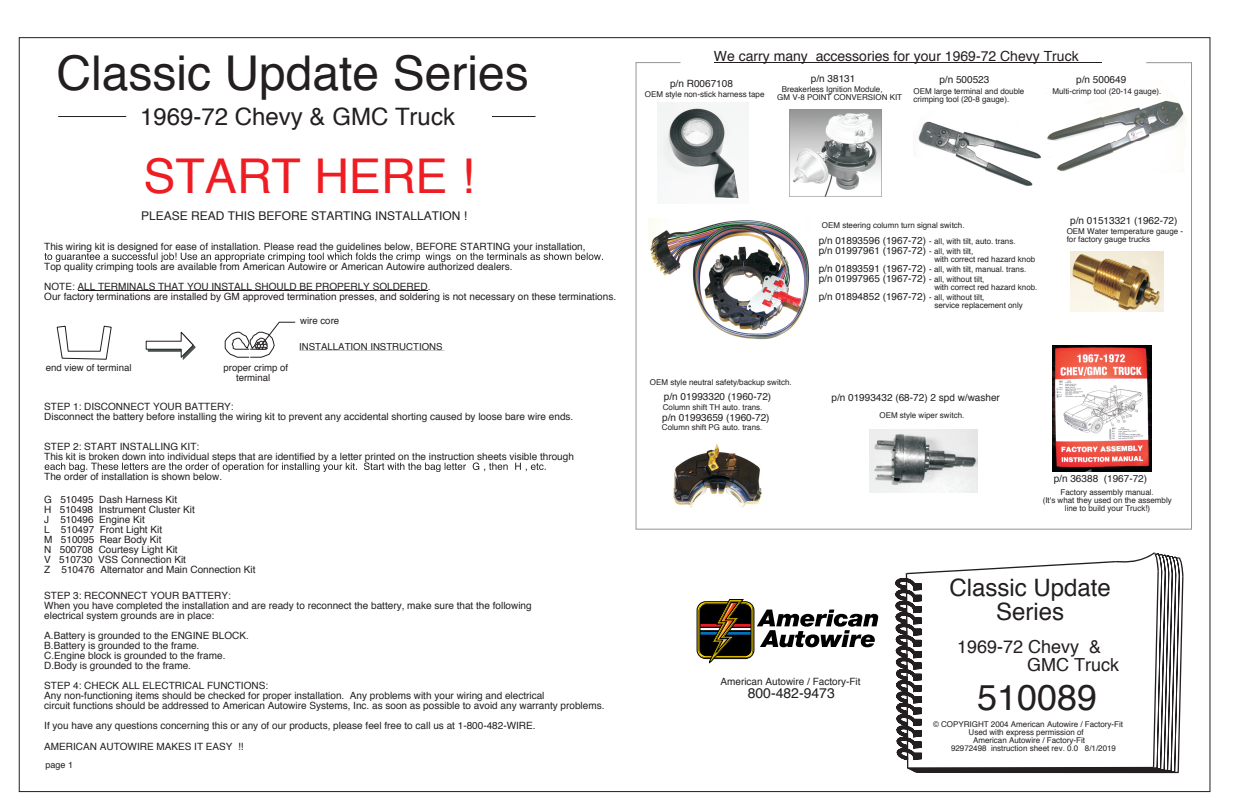
<style>
.page{position:relative;width:1242px;height:810px;background:#fff}
.page>*{position:absolute;margin:0;border:0;box-sizing:border-box;transform-origin:0 0}
.t1{font:48px "Helvetica";color:#231f20}
.t2{font:48px "Helvetica";color:#ee1d23}
.t3{font:36px "Helvetica";color:#231f20}
.t4{font:24px/24px "Helvetica";color:#231f20;text-align:center}
.t5{font:18px/18px "Helvetica";color:#231f20}
.t6{font:14px "Helvetica";color:#231f20}
.t7{font:12px "Helvetica";color:#231f20}
.t8{font:10px/10px "Helvetica";color:#231f20}
.t9{font:9.6px/10px "Helvetica";color:#231f20;text-align:center}
.t10{font:9px "Helvetica";color:#231f20}
.t11{font:8px/8px "Helvetica";color:#231f20}
.s1{font-size:10px}
.s2{font-size:8px}
</style>
<div class="page">
<svg style="left:44px;top:253px;width:559px;height:9px"></svg>
<svg style="left:45px;top:462px;width:501px;height:10px"></svg>
<hr style="left:78px;top:291px;width:350px;height:1px;background:#231f20">
<hr style="left:58px;top:116px;width:68px;height:1px;background:#231f20">
<hr style="left:492px;top:116px;width:44px;height:1px;background:#231f20">
<svg style="left:56px;top:325px;width:56px;height:35px"></svg>
<svg style="left:145px;top:331px;width:51px;height:29px"></svg>
<svg style="left:224px;top:321px;width:72px;height:37px"></svg>
<svg style="left:895px;top:553px;width:288px;height:220px"></svg>
<svg style="left:635px;top:62px;width:557px;height:468px"></svg>
<svg style="left:697px;top:599px;width:181px;height:64px"></svg>
<h1 class="t1" style="left:57px;top:36px;width:474px">Classic Update Series</h1>
<h3 class="t6" style="left:714px;top:45px;width:366px">We carry many accessories for your 1969-72 Chevy Truck</h3>
<p class="t8" style="left:811px;top:74px;width:46px">p/n 38131</p>
<p class="t8" style="left:939px;top:75px;width:52px">p/n 500523</p>
<p class="t8" style="left:1076px;top:75px;width:52px">p/n 500649</p>
<p class="t11" style="left:1052px;top:87px;width:110px">Multi-crimp tool (20-14 gauge).</p>
<p class="t8" style="left:670px;top:79px;width:64px">p/n R0067108</p>
<p class="t11" style="left:777px;top:85px;width:126px;text-indent:4px">Breakerless Ignition Module,<br>GM V-8 POINT CONVERSION KIT</p>
<p class="t11" style="left:914px;top:87px;width:112px">OEM large terminal and double crimping tool (20-8 gauge).</p>
<p class="t11" style="left:645px;top:91px;width:121px">OEM style non-stick harness tape</p>
<h3 class="t4" style="left:140px;top:105px;width:316px">1969-72 Chevy &amp; GMC Truck</h3>
<h1 class="t2" style="left:144px;top:140px;width:332px">START HERE !</h1>
<p class="t7" style="left:141px;top:206px;width:328px">PLEASE READ THIS BEFORE STARTING INSTALLATION !</p>
<p class="t8" style="left:44px;top:237px;width:543px;line-height:20px">This wiring kit is designed for ease of installation. Please read the guidelines below, BEFORE STARTING your installation,<br>Top quality crimping tools are available from American Autowire or American Autowire authorized dealers.<br>NOTE: ALL TERMINALS THAT YOU INSTALL SHOULD BE PROPERLY SOLDERED.</p>
<p class="t8" style="left:44px;top:292px;width:573px">Our factory terminations are installed by GM approved termination presses, and soldering is not necessary on these terminations.</p>
<p class="t9" style="left:300px;top:316px;width:41px">wire core</p>
<p class="t9" style="left:46px;top:363px;width:87px">end view of terminal</p>
<p class="t9" style="left:224px;top:363px;width:66px">proper crimp of terminal</p>
<p class="t9" style="left:299px;top:342px;width:145px">INSTALLATION INSTRUCTIONS</p>
<p class="t8" style="left:44px;top:402px;width:531px">STEP 1: DISCONNECT YOUR BATTERY:<br>Disconnect the battery before installing the wiring kit to prevent any accidental shorting caused by loose bare wire ends.</p>
<p class="t8" style="left:44px;top:442px;width:531px">STEP 2: START INSTALLING KIT:<br>This kit is broken down into individual steps that are identified by a letter printed on the instruction sheets visible through</p>
<p class="t8" style="left:44px;top:472px;width:179px">The order of installation is shown below.</p>
<p class="t8" style="left:44px;top:495px;width:152px">G 510495 Dash Harness Kit<br>H 510498 Instrument Cluster Kit<br>J 510496 Engine Kit<br>L 510497 Front Light Kit<br>M 510095 Rear Body Kit<br>N 500708 Courtesy Light Kit<br>V 510730 VSS Connection Kit</p>
<p class="t8" style="left:44px;top:591px;width:489px">STEP 3: RECONNECT YOUR BATTERY:<br>When you have completed the installation and are ready to reconnect the battery, make sure that the following electrical system grounds are in place:</p>
<p class="t8" style="left:44px;top:631px;width:206px">A.Battery is grounded to the ENGINE BLOCK.<br>B.Battery is grounded to the frame.<br>C.Engine block is grounded to the frame.<br>D.Body is grounded to the frame.</p>
<p class="t8" style="left:44px;top:681px;width:562px">STEP 4: CHECK ALL ELECTRICAL FUNCTIONS:<br>Any non-functioning items should be checked for proper installation. Any problems with your wiring and electrical<br>circuit functions should be addressed to American Autowire Systems, Inc. as soon as possible to avoid any warranty problems.</p>
<p class="t8" style="left:44px;top:715px;width:493px;line-height:21px">If you have any questions concerning this or any of our products, please feel free to call us at 1-800-482-WIRE.<br>AMERICAN AUTOWIRE MAKES IT EASY !!</p>
<p class="t8" style="left:44px;top:565px;width:213px">Z 510476 Alternator and Main Connection Kit</p>
<p class="t10" style="left:46px;top:758px;width:29px">page 1</p>
<p class="t11" style="left:650px;top:378px;width:143px">OEM style neutral safety/backup switch.</p>
<p class="t8" style="left:664px;top:392px;width:109px">p/n 01993320 (1960-72)</p>
<p class="t11" style="left:663px;top:403px;width:101px">Column shift TH auto. trans.</p>
<p class="t11" style="left:662px;top:423px;width:102px">Column shift PG auto. trans.</p>
<p class="t8" style="left:662px;top:413px;width:109px">p/n 01993659 (1960-72)</p>
<p class="t11" style="left:822px;top:222px;width:144px">OEM steering column turn signal switch.</p>
<p class="t11" style="left:819px;top:237px;width:198px"><span class="s1">p/n 01893596 (1967-72)</span> - all, with tilt, auto. trans.</p>
<p class="t8" style="left:819px;top:245px;width:156px">p/n 01997961 (1967-72) <span class="s2">- all, with tilt,</span></p>
<p class="t11" style="left:819px;top:255px;width:218px;line-height:9.5px;text-indent:116px">with correct red hazard knob <span class="s1">p/n 01893591 (1967-72)</span> - all, with tilt, manual. trans.</p>
<p class="t8" style="left:819px;top:273px;width:167px">p/n 01997965 (1967-72) <span class="s2">- all, without tilt,</span></p>
<p class="t11" style="left:934px;top:284px;width:105px">with correct red hazard knob.</p>
<p class="t8" style="left:819px;top:291px;width:167px">p/n 01894852 (1967-72) <span class="s2">- all, without tilt,</span></p>
<p class="t11" style="left:934px;top:302px;width:90px">service replacement only</p>
<p class="t8" style="left:1070px;top:216px;width:109px">p/n 01513321 (1962-72)</p>
<p class="t11" style="left:1067px;top:227px;width:118px">OEM Water temperature gauge - for factory gauge trucks</p>
<p class="t8" style="left:832px;top:393px;width:170px">p/n 01993432 (68-72) 2 spd w/washer</p>
<p class="t11" style="left:880px;top:411px;width:86px">OEM style wiper switch.</p>
<p class="t8" style="left:1054px;top:474px;width:95px">p/n 36388 (1967-72)</p>
<p class="t11" style="left:1043px;top:488px;width:131px;text-align:center">Factory assembly manual.<br>(It's what they used on the assembly line to build your Truck!)</p>
<h3 class="t4" style="left:950px;top:576px;width:163px">Classic Update<br>Series</h3>
<h3 class="t5" style="left:1027px;top:638px;width:93px;text-indent:-70px">1969-72 Chevy &amp;<br>GMC Truck</h3>
<p class="t8" style="left:720px;top:677px;width:142px">American Autowire / Factory-Fit</p>
<h3 class="t6" style="left:748px;top:682px;width:89px">800-482-9473</h3>
<h2 class="t3" style="left:977px;top:670px;width:122px">510089</h2>
<p class="t11" style="left:933px;top:720px;width:191px">© COPYRIGHT 2004 American Autowire / Factory-Fit</p>
<p class="t11" style="left:969px;top:728px;width:117px">Used with express permission of</p>
<p class="t11" style="left:973px;top:736px;width:114px">American Autowire / Factory-Fit</p>
<p class="t11" style="left:951px;top:744px;width:166px">92972498 instruction sheet rev. 0.0 8/1/2019</p>
</div>
